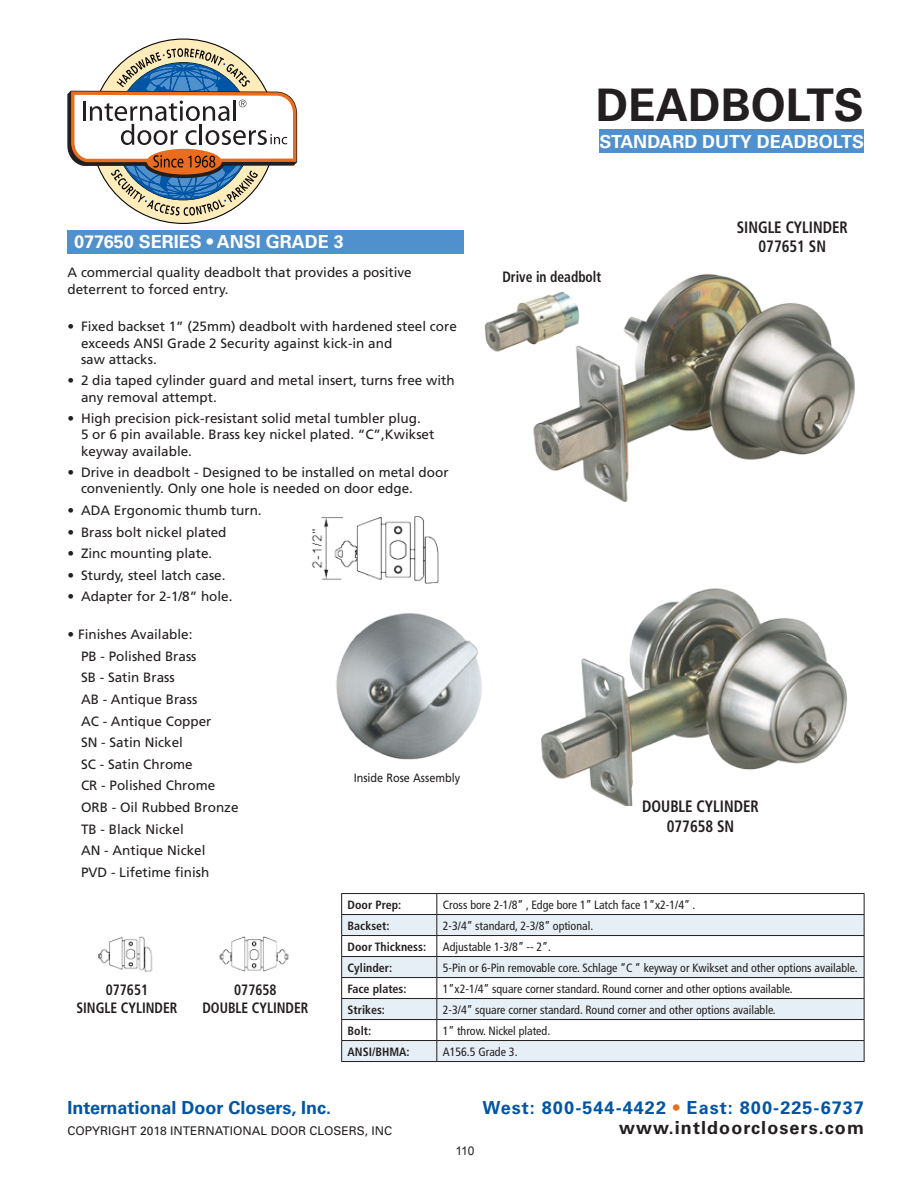
<style>
.page{position:relative;width:918px;height:1188px;background:#fff}
.page>*{position:absolute;margin:0;border:0;box-sizing:border-box;transform-origin:0 0}
.t1{font:700 45px "Univers";color:#231f20}
.t2{font:700 18px "Univers";color:#fff}
.t3{font:700 18px "Univers";letter-spacing:.06em;color:#0155a5}
.t4{font:700 18px "Univers";color:#0155a5}
.t5{font:700 18px "Univers";letter-spacing:.06em;color:#231f20}
.t6{font:700 condensed 16.5px/19.8px "Frutiger";color:#231f20;text-align:center;scale:.9 1}
.t7{font:700 condensed 15px/18px "Frutiger";color:#231f20;text-align:center;scale:.9 1}
.t8{font:13.5px/16.2px "Frutiger";color:#231f20}
.t9{font:condensed 12px "Frutiger";color:#231f20}
.t10{font:700 condensed 12px "Frutiger";color:#231f20}
.t11{font:12px "Univers";color:#231f20}
.t12{font:12px "Frutiger";color:#231f20;scale:.9 1}
.t13{font:12px "Arial";color:#231f20}
.s1{color:#ea6d1f}
</style>
<div class="page">
<div style="left:92px;top:40px;width:183px;height:183px;background:#feedbb;border-radius:50%"></div>
<svg style="left:67px;top:48px;width:231px;height:168px"></svg>
<div style="left:599px;top:130px;width:265px;height:23px;background:#5090cc"></div>
<div style="left:68px;top:230px;width:396px;height:24px;background:#5090cc"></div>
<img style="left:484px;top:274px;width:371px;height:228px">
<img style="left:336px;top:588px;width:511px;height:218px">
<img style="left:311px;top:516px;width:169px;height:80px">
<img style="left:98px;top:936px;width:55px;height:36px">
<img style="left:219px;top:936px;width:70px;height:36px">
<hr style="left:437px;top:893px;width:428px;height:1px;background:#231f20">
<hr style="left:341px;top:893px;width:96px;height:1px;background:#231f20">
<svg style="left:341px;top:894px;width:524px;height:168px"></svg>
<hr style="left:437px;top:1061px;width:428px;height:1px;background:#231f20">
<p class="t2" style="left:74px;top:231px;width:271px">077650 SERIES • ANSI GRADE 3</p>
<p class="t8" style="left:68px;top:264px;width:346px">A commercial quality deadbolt that provides a positive deterrent to forced entry.</p>
<p class="t8" style="left:81px;top:318px;width:377px;text-indent:-14px">• Fixed backset 1” (25mm) deadbolt with hardened steel core exceeds ANSI Grade 2 Security against kick-in and<br>saw attacks.</p>
<p class="t8" style="left:81px;top:372px;width:375px;text-indent:-14px">• 2 dia taped cylinder guard and metal insert, turns free with any removal attempt.</p>
<p class="t8" style="left:81px;top:410px;width:355px;text-indent:-14px">• High precision pick-resistant solid metal tumbler plug.<br>5 or 6 pin available. Brass key nickel plated. “C”,Kwikset keyway available.</p>
<p class="t8" style="left:81px;top:464px;width:369px;text-indent:-14px">• Drive in deadbolt - Designed to be installed on metal door conveniently. Only one hole is needed on door edge.</p>
<p class="t8" style="left:68px;top:502px;width:196px">• ADA Ergonomic thumb turn.</p>
<p class="t8" style="left:68px;top:524px;width:161px">• Brass bolt nickel plated</p>
<p class="t8" style="left:68px;top:545px;width:146px">• Zinc mounting plate.</p>
<p class="t8" style="left:68px;top:567px;width:160px">• Sturdy, steel latch case.</p>
<p class="t8" style="left:68px;top:588px;width:167px">• Adapter for 2-1/8” hole.</p>
<p class="t8" style="left:68px;top:626px;width:126px">• Finishes Available:</p>
<p class="t8" style="left:81px;top:648px;width:117px">PB - Polished Brass</p>
<p class="t8" style="left:81px;top:669px;width:95px">SB - Satin Brass</p>
<p class="t8" style="left:81px;top:691px;width:118px">AB - Antique Brass</p>
<p class="t8" style="left:81px;top:713px;width:132px">AC - Antique Copper</p>
<p class="t8" style="left:81px;top:734px;width:104px">SN - Satin Nickel</p>
<p class="t8" style="left:81px;top:756px;width:113px">SC - Satin Chrome</p>
<p class="t8" style="left:81px;top:777px;width:136px">CR - Polished Chrome</p>
<p class="t8" style="left:81px;top:799px;width:159px">ORB - Oil Rubbed Bronze</p>
<p class="t8" style="left:81px;top:821px;width:104px">TB - Black Nickel</p>
<p class="t8" style="left:81px;top:842px;width:126px">AN - Antique Nickel</p>
<p class="t8" style="left:81px;top:864px;width:130px">PVD - Lifetime finish</p>
<p class="t12" style="left:354px;top:771px;width:120px">Inside Rose Assembly</p>
<p class="t1" style="left:596px;top:79px;width:270px">DEADBOLTS</p>
<p class="t2" style="left:599px;top:131px;width:266px">STANDARD DUTY DEADBOLTS</p>
<p class="t7" style="left:502px;top:268px;width:111px">Drive in deadbolt</p>
<p class="t6" style="left:737px;top:217px;width:125px">SINGLE CYLINDER<br>077651 SN</p>
<p class="t6" style="left:642px;top:796px;width:131px">DOUBLE CYLINDER<br>077658 SN</p>
<p class="t7" style="left:76px;top:981px;width:114px">077651<br>SINGLE CYLINDER</p>
<p class="t7" style="left:202px;top:981px;width:119px">077658<br>DOUBLE CYLINDER</p>
<h2 class="t4" style="left:68px;top:1097px;width:265px">International Door Closers, Inc.</h2>
<p class="t10" style="left:348px;top:897px;width:55px">Door Prep:</p>
<p class="t9" style="left:443px;top:897px;width:254px">Cross bore 2-1/8” , Edge bore 1” Latch face 1”x2-1/4” .</p>
<p class="t10" style="left:348px;top:918px;width:44px">Backset:</p>
<p class="t9" style="left:443px;top:918px;width:152px">2-3/4” standard, 2-3/8” optional.</p>
<p class="t10" style="left:348px;top:939px;width:80px">Door Thickness:</p>
<p class="t9" style="left:443px;top:939px;width:110px">Adjustable 1-3/8” -- 2”.</p>
<p class="t10" style="left:348px;top:960px;width:46px">Cylinder:</p>
<p class="t9" style="left:443px;top:960px;width:416px">5-Pin or 6-Pin removable core. Schlage “C “ keyway or Kwikset and other options available.</p>
<p class="t10" style="left:348px;top:981px;width:60px">Face plates:</p>
<p class="t9" style="left:443px;top:981px;width:351px">1”x2-1/4” square corner standard. Round corner and other options available.</p>
<p class="t10" style="left:348px;top:1002px;width:39px">Strikes:</p>
<p class="t9" style="left:443px;top:1002px;width:334px">2-3/4” square corner standard. Round corner and other options available.</p>
<p class="t10" style="left:348px;top:1023px;width:25px">Bolt:</p>
<p class="t9" style="left:443px;top:1023px;width:109px">1” throw. Nickel plated.</p>
<p class="t10" style="left:348px;top:1044px;width:64px">ANSI/BHMA:</p>
<p class="t9" style="left:443px;top:1044px;width:76px">A156.5 Grade 3.</p>
<h2 class="t3" style="left:482px;top:1098px;width:383px">West: 800-544-4422 <span class="s1">•</span> East: 800-225-6737</h2>
<p class="t11" style="left:68px;top:1123px;width:326px">COPYRIGHT 2018 INTERNATIONAL DOOR CLOSERS, INC</p>
<p class="t5" style="left:619px;top:1117px;width:246px">www.intldoorclosers.com</p>
<p class="t13" style="left:455px;top:1143px;width:21px">110</p>
</div>
